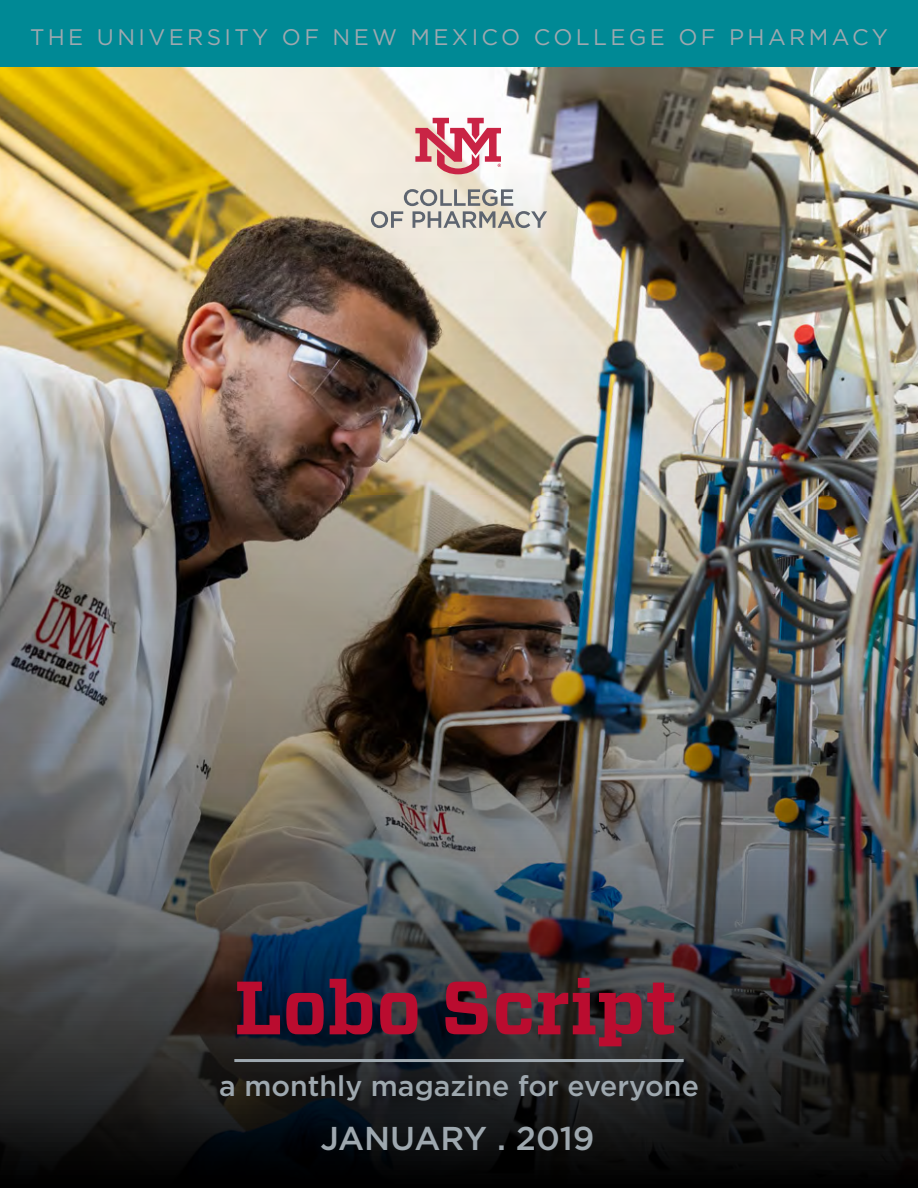
<style>
.page{position:relative;width:918px;height:1188px;background:#fff}
.page>*{position:absolute;margin:0;border:0;box-sizing:border-box;transform-origin:0 0}
.t1{font:700 75.3px "Vitesse";color:#ba0c2f}
.t2{font:500 33px "Gotham";color:#9ea8af}
.t3{font:500 28.5px "Gotham";color:#9ea8af}
.t4{font:22.5px "Gotham";letter-spacing:.15em;color:#9ea8af}
</style>
<div class="page">
<img style="left:0;top:67px;width:918px;height:1121px">
<div style="left:0;top:0;width:918px;height:67px;background:#008995"></div>
<svg style="left:371px;top:189px;width:176px;height:39px;background:#c8c5bf"></svg>
<svg style="left:415px;top:118px;width:86px;height:56px"></svg>
<hr style="left:234px;top:1059px;width:450px;height:3px;background:#9ea8af">
<p class="t4" style="left:30px;top:23px;width:859px">THE UNIVERSITY OF NEW MEXICO COLLEGE OF PHARMACY</p>
<h1 class="t1" style="left:234px;top:958px;width:444px">Lobo Script</h1>
<p class="t3" style="left:219px;top:1068px;width:481px">a monthly magazine for everyone</p>
<h2 class="t2" style="left:320px;top:1116px;width:276px">JANUARY . 2019</h2>
</div>
